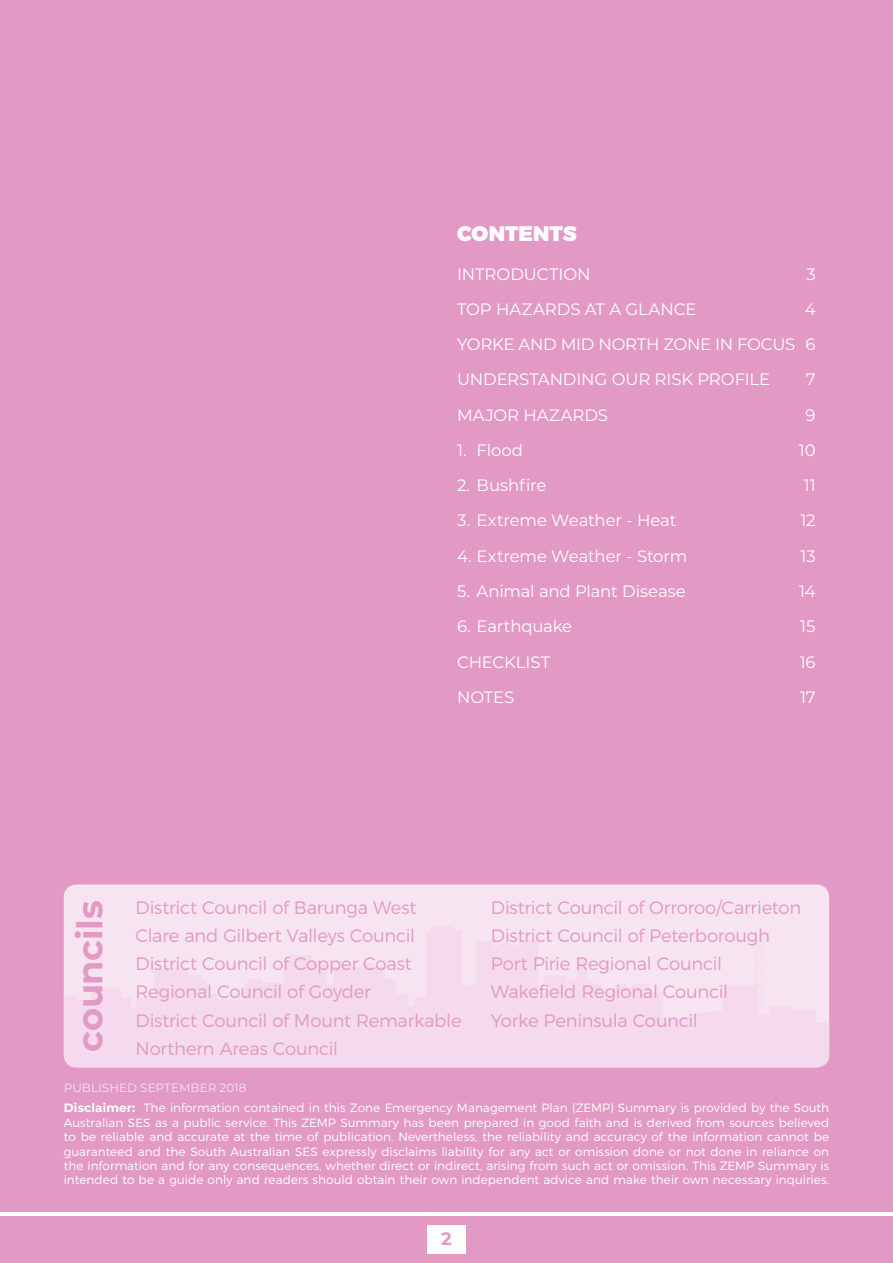
<style>
.page{position:relative;width:893px;height:1263px;background:#fff}
.page>*{position:absolute;margin:0;border:0;box-sizing:border-box;transform-origin:0 0}
.t1{font:700 35.25px "Montserrat";letter-spacing:-.01em;color:#e29ac4}
.t2{font:900 21px "Montserrat";letter-spacing:-.005em;color:#fff}
.t3{font:300 18px/28.2px "Montserrat";letter-spacing:-.015em;color:#e29ac4}
.t4{font:700 18px "Montserrat";color:#e29ac4}
.t5{font:16.5px/35.2px "Montserrat";letter-spacing:-.005em;color:#fff;text-align:justify}
.t6{font:300 12px/14.4px "Montserrat";letter-spacing:.005em;color:#fff}
.s1{font-weight:400;color:#f7e4f1}
.s2{font-weight:700}
</style>
<div class="page">
<div style="left:0;top:1217px;width:893px;height:46px;background:#e29ac4"></div>
<div style="left:427px;top:1226px;width:39px;height:28px;background:#fff"></div>
<div style="left:0;top:0;width:893px;height:1212px;background:#e29ac4"></div>
<div style="left:64px;top:884px;width:765px;height:183px;background:#f7e4f1;border-radius:13px"></div>
<h2 class="t2" style="left:457px;top:220px;width:121px">CONTENTS</h2>
<h3 class="t5" style="left:457px;top:256px;width:135px">INTRODUCTION</h3>
<h3 class="t5" style="left:806px;top:256px;width:11px">3</h3>
<h3 class="t5" style="left:457px;top:291px;width:241px">TOP HAZARDS AT A GLANCE</h3>
<h3 class="t5" style="left:457px;top:291px;width:360px;text-indent:348px">4<br>YORKE AND MID NORTH ZONE IN FOCUS 6<br>UNDERSTANDING OUR RISK PROFILE</h3>
<h3 class="t5" style="left:806px;top:361px;width:11px">7</h3>
<h3 class="t5" style="left:457px;top:397px;width:152px">MAJOR HAZARDS</h3>
<h3 class="t5" style="left:806px;top:397px;width:12px">9</h3>
<h3 class="t5" style="left:457px;top:432px;width:68px">1. Flood</h3>
<h3 class="t5" style="left:799px;top:432px;width:18px">10</h3>
<h3 class="t5" style="left:457px;top:467px;width:91px">2. Bushfire</h3>
<h3 class="t5" style="left:804px;top:467px;width:13px">11</h3>
<h3 class="t5" style="left:457px;top:502px;width:221px">3. Extreme Weather - Heat</h3>
<h3 class="t5" style="left:800px;top:502px;width:17px">12</h3>
<h3 class="t5" style="left:457px;top:538px;width:232px">4. Extreme Weather - Storm</h3>
<h3 class="t5" style="left:800px;top:538px;width:17px">13</h3>
<h3 class="t5" style="left:457px;top:573px;width:230px">5. Animal and Plant Disease</h3>
<h3 class="t5" style="left:799px;top:573px;width:18px">14</h3>
<h3 class="t5" style="left:457px;top:608px;width:117px">6. Earthquake</h3>
<h3 class="t5" style="left:800px;top:608px;width:17px">15</h3>
<h3 class="t5" style="left:457px;top:643px;width:95px">CHECKLIST</h3>
<h3 class="t5" style="left:800px;top:643px;width:18px">16</h3>
<h3 class="t5" style="left:457px;top:679px;width:59px">NOTES</h3>
<h3 class="t5" style="left:800px;top:679px;width:17px">17</h3>
<h1 class="t1" style="left:65px;top:1052px;width:153px;rotate:-90deg">councils</h1>
<h3 class="t3" style="left:136px;top:893px;width:327px">District Council of Barunga West<br>Clare and Gilbert Valleys Council<br>District Council of Copper Coast<br>Regional Council of Goyder<br>District Council of Mount Remarkable<br>Northern Areas Council</h3>
<h3 class="t3" style="left:491px;top:893px;width:312px">District Council of Orroroo/Carrieton<br>District Council of Peterborough<br>Port Pirie Regional Council<br>Wakefield Regional Council<br>Yorke Peninsula Council</h3>
<p class="t6" style="left:64px;top:1077px;width:767px;line-height:20.9px"><span class="s1">PUBLISHED SEPTEMBER 2018<br></span><span class="s2">Disclaimer:</span> The information contained in this Zone Emergency Management Plan (ZEMP) Summary is provided by the South</p>
<p class="t6" style="left:64px;top:1115px;width:767px;text-align:justify">Australian SES as a public service. This ZEMP Summary has been prepared in good faith and is derived from sources believed to be reliable and accurate at the time of publication. Nevertheless, the reliability and accuracy of the information cannot be guaranteed and the South Australian SES expressly disclaims liability for any act or omission done or not done in reliance on the information and for any consequences, whether direct or indirect, arising from such act or omission. This ZEMP Summary is intended to be a guide only and readers should obtain their own independent advice and make their own necessary inquiries.</p>
<h3 class="t4" style="left:441px;top:1225px;width:12px">2</h3>
</div>
